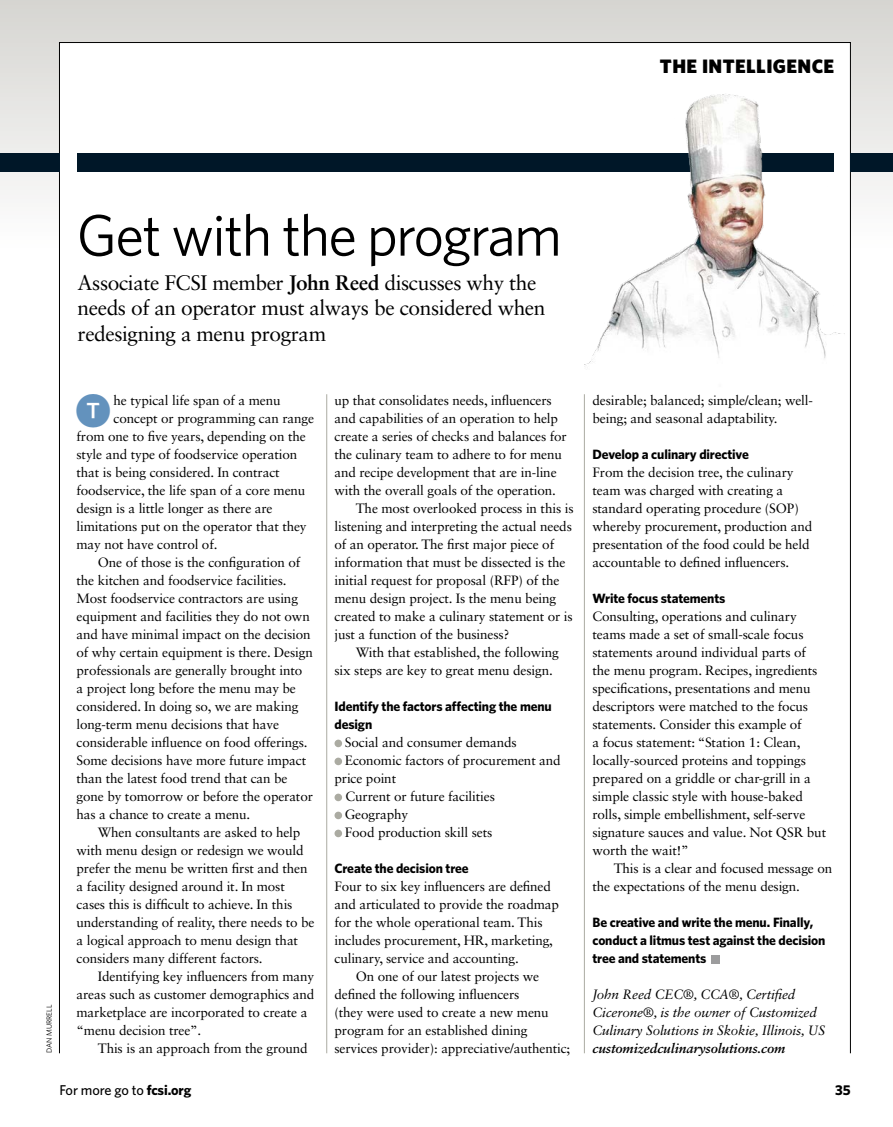
<style>
.page{position:relative;width:893px;height:1127px;background:#fff}
.page>*{position:absolute;margin:0;border:0;box-sizing:border-box;transform-origin:0 0}
.t1{font:58.5px "Whitney";letter-spacing:-.03em;color:#000}
.t2{font:35.55px "Whitney Index Black Rd Md";color:#6392bd}
.t3{font:21px/25.5px "Sabon LT Std";letter-spacing:-.02em;color:#000}
.t4{font:900 19.5px "Whitney";letter-spacing:.02em;color:#000}
.t5{font:500 14.25px "Whitney";letter-spacing:-.015em;color:#000}
.t6{font:700 14.25px "Whitney";color:#000}
.t7{font:13.5px/18px "Sabon LT Std";letter-spacing:-.01em;color:#000}
.t8{font:700 13.5px/18px "Whitney";letter-spacing:-.01em;color:#000}
.t9{font:italic 13.5px/18px "Sabon LT Std";letter-spacing:-.01em;color:#000}
.t10{font:italic 700 13.5px "Sabon LT Std";letter-spacing:-.01em;color:#000}
.t11{font:7.5px "Whitney";color:#000}
.s1{font-weight:700}
</style>
<div class="page">
<div style="left:0;top:0;width:893px;height:251px;background:linear-gradient(to bottom,#d1d0cc,#fff)"></div>
<div style="left:60px;top:43px;width:791px;height:308px;background:#fff"></div>
<div style="left:77px;top:153px;width:756px;height:18px;background:#001728"></div>
<div style="left:850px;top:153px;width:43px;height:18px;background:#001728"></div>
<div style="left:0;top:153px;width:60px;height:18px;background:#001728"></div>
<img style="left:585px;top:61px;width:260px;height:304px">
<hr style="left:326px;top:394px;width:1px;height:659px;background:#ababa2">
<hr style="left:584px;top:394px;width:1px;height:659px;background:#ababa2">
<div style="left:334px;top:739px;width:8px;height:8px;background:#ababa2;border-radius:50%"></div>
<div style="left:334px;top:757px;width:8px;height:8px;background:#ababa2;border-radius:50%"></div>
<div style="left:334px;top:793px;width:8px;height:8px;background:#ababa2;border-radius:50%"></div>
<div style="left:334px;top:811px;width:8px;height:8px;background:#ababa2;border-radius:50%"></div>
<div style="left:334px;top:829px;width:8px;height:8px;background:#ababa2;border-radius:50%"></div>
<div style="left:712px;top:955px;width:8px;height:8px;background:#9c9c9d"></div>
<h3 class="t4" style="left:660px;top:53px;width:176px">THE INTELLIGENCE</h3>
<h1 class="t1" style="left:77px;top:196px;width:487px">Get with the program</h1>
<h3 class="t3" style="left:78px;top:269px;width:469px">Associate FCSI member <span class="s1">John Reed</span> discusses why the needs of an operator must always be considered when redesigning a menu program</h3>
<p class="t11" style="left:44px;top:1053px;width:50px;rotate:-90deg">DAN MURRELL</p>
<h2 class="t2" style="left:75px;top:394px;width:37px">T</h2>
<p class="t7" style="left:114px;top:391px;width:169px">he typical life span of a menu</p>
<p class="t7" style="left:114px;top:409px;width:202px">concept or programming can range</p>
<p class="t7" style="left:77px;top:427px;width:231px">from one to five years, depending on the</p>
<p class="t7" style="left:77px;top:445px;width:222px">style and type of foodservice operation</p>
<p class="t7" style="left:77px;top:463px;width:205px">that is being considered. In contract</p>
<p class="t7" style="left:77px;top:481px;width:230px">foodservice, the life span of a core menu</p>
<p class="t7" style="left:77px;top:499px;width:198px">design is a little longer as there are</p>
<p class="t7" style="left:77px;top:517px;width:232px">limitations put on the operator that they</p>
<p class="t7" style="left:77px;top:535px;width:142px">may not have control of.</p>
<p class="t7" style="left:98px;top:553px;width:204px">One of those is the configuration of</p>
<p class="t7" style="left:77px;top:571px;width:212px">the kitchen and foodservice facilities.</p>
<p class="t7" style="left:77px;top:589px;width:223px">Most foodservice contractors are using</p>
<p class="t7" style="left:77px;top:607px;width:235px">equipment and facilities they do not own</p>
<p class="t7" style="left:77px;top:625px;width:236px">and have minimal impact on the decision</p>
<p class="t7" style="left:77px;top:643px;width:238px">of why certain equipment is there. Design</p>
<p class="t7" style="left:77px;top:661px;width:227px">professionals are generally brought into</p>
<p class="t7" style="left:77px;top:679px;width:221px">a project long before the menu may be</p>
<p class="t7" style="left:77px;top:697px;width:224px">considered. In doing so, we are making</p>
<p class="t7" style="left:77px;top:715px;width:204px">long-term menu decisions that have</p>
<p class="t7" style="left:77px;top:733px;width:233px">considerable influence on food offerings.</p>
<p class="t7" style="left:77px;top:751px;width:231px">Some decisions have more future impact</p>
<p class="t7" style="left:77px;top:769px;width:213px">than the latest food trend that can be</p>
<p class="t7" style="left:77px;top:787px;width:238px">gone by tomorrow or before the operator</p>
<p class="t7" style="left:77px;top:805px;width:175px">has a chance to create a menu.</p>
<p class="t7" style="left:98px;top:823px;width:204px">When consultants are asked to help</p>
<p class="t7" style="left:77px;top:841px;width:228px">with menu design or redesign we would</p>
<p class="t7" style="left:77px;top:859px;width:232px">prefer the menu be written first and then</p>
<p class="t7" style="left:77px;top:877px;width:210px">a facility designed around it. In most</p>
<p class="t7" style="left:77px;top:895px;width:217px">cases this is difficult to achieve. In this</p>
<p class="t7" style="left:77px;top:913px;width:239px">understanding of reality, there needs to be</p>
<p class="t7" style="left:77px;top:931px;width:223px">a logical approach to menu design that</p>
<p class="t7" style="left:77px;top:949px;width:188px">considers many different factors.</p>
<p class="t7" style="left:98px;top:967px;width:218px">Identifying key influencers from many</p>
<p class="t7" style="left:77px;top:985px;width:239px">areas such as customer demographics and</p>
<p class="t7" style="left:77px;top:1003px;width:232px">marketplace are incorporated to create a</p>
<p class="t7" style="left:77px;top:1021px;width:126px">“menu decision tree”.</p>
<p class="t7" style="left:98px;top:1039px;width:211px">This is an approach from the ground</p>
<p class="t7" style="left:334px;top:391px;width:219px">up that consolidates needs, influencers</p>
<p class="t7" style="left:334px;top:409px;width:225px">and capabilities of an operation to help</p>
<p class="t7" style="left:334px;top:427px;width:234px">create a series of checks and balances for</p>
<p class="t7" style="left:334px;top:445px;width:229px">the culinary team to adhere to for menu</p>
<p class="t7" style="left:334px;top:463px;width:224px">and recipe development that are in-line</p>
<p class="t7" style="left:334px;top:481px;width:223px">with the overall goals of the operation.</p>
<p class="t7" style="left:356px;top:499px;width:219px">The most overlooked process in this is</p>
<p class="t7" style="left:334px;top:517px;width:239px">listening and interpreting the actual needs</p>
<p class="t7" style="left:334px;top:535px;width:221px">of an operator. The first major piece of</p>
<p class="t7" style="left:334px;top:553px;width:232px">information that must be dissected is the</p>
<p class="t7" style="left:334px;top:571px;width:226px">initial request for proposal (RFP) of the</p>
<p class="t7" style="left:334px;top:589px;width:223px">menu design project. Is the menu being</p>
<p class="t7" style="left:334px;top:607px;width:240px">created to make a culinary statement or is</p>
<p class="t7" style="left:334px;top:625px;width:177px">just a function of the business?</p>
<p class="t7" style="left:356px;top:643px;width:205px">With that established, the following</p>
<p class="t7" style="left:334px;top:661px;width:220px">six steps are key to great menu design.</p>
<p class="t8" style="left:334px;top:697px;width:219px">Identify the factors affecting the menu design</p>
<p class="t7" style="left:345px;top:733px;width:174px">Social and consumer demands</p>
<p class="t7" style="left:345px;top:751px;width:217px">Economic factors of procurement and</p>
<p class="t7" style="left:334px;top:769px;width:63px">price point</p>
<p class="t7" style="left:346px;top:787px;width:151px">Current or future facilities</p>
<p class="t7" style="left:345px;top:805px;width:65px">Geography</p>
<p class="t7" style="left:345px;top:823px;width:149px">Food production skill sets</p>
<p class="t8" style="left:334px;top:859px;width:136px">Create the decision tree</p>
<p class="t7" style="left:334px;top:877px;width:226px">Four to six key influencers are defined and articulated to provide the roadmap for the whole operational team. This includes procurement, HR, marketing, culinary, service and accounting.</p>
<p class="t7" style="left:334px;top:967px;width:237px;text-indent:21px">On one of our latest projects we defined the following influencers<br>(they were used to create a new menu program for an established dining services provider): appreciative/authentic;</p>
<p class="t7" style="left:592px;top:391px;width:222px">desirable; balanced; simple/clean; well&shy;being; and seasonal adaptability.</p>
<p class="t8" style="left:592px;top:445px;width:158px">Develop a culinary directive</p>
<p class="t7" style="left:592px;top:463px;width:221px">From the decision tree, the culinary team was charged with creating a standard operating procedure (SOP) whereby procurement, production and presentation of the food could be held accountable to defined influencers.</p>
<p class="t8" style="left:592px;top:589px;width:134px">Write focus statements</p>
<p class="t7" style="left:592px;top:607px;width:235px">Consulting, operations and culinary teams made a set of small-scale focus statements around individual parts of the menu program. Recipes, ingredients specifications, presentations and menu descriptors were matched to the focus statements. Consider this example of<br>a focus statement: “Station 1: Clean, locally-sourced proteins and toppings prepared on a griddle or char-grill in a simple classic style with house-baked rolls, simple embellishment, self-serve signature sauces and value. Not QSR but worth the wait!”</p>
<p class="t7" style="left:592px;top:859px;width:241px;text-indent:21px">This is a clear and focused message on the expectations of the menu design.</p>
<p class="t8" style="left:592px;top:913px;width:235px">Be creative and write the menu. Finally, conduct a litmus test against the decision tree and statements</p>
<p class="t9" style="left:592px;top:985px;width:234px">John Reed CEC®, CCA®, Certified<br>Cicerone®, is the owner of Customized<br>Culinary Solutions in Skokie, Illinois, US</p>
<p class="t10" style="left:592px;top:1040px;width:194px">customizedculinarysolutions.com</p>
<p class="t5" style="left:60px;top:1080px;width:133px">For more go to <span class="s1">fcsi.org</span></p>
<p class="t6" style="left:835px;top:1080px;width:17px">35</p>
</div>
